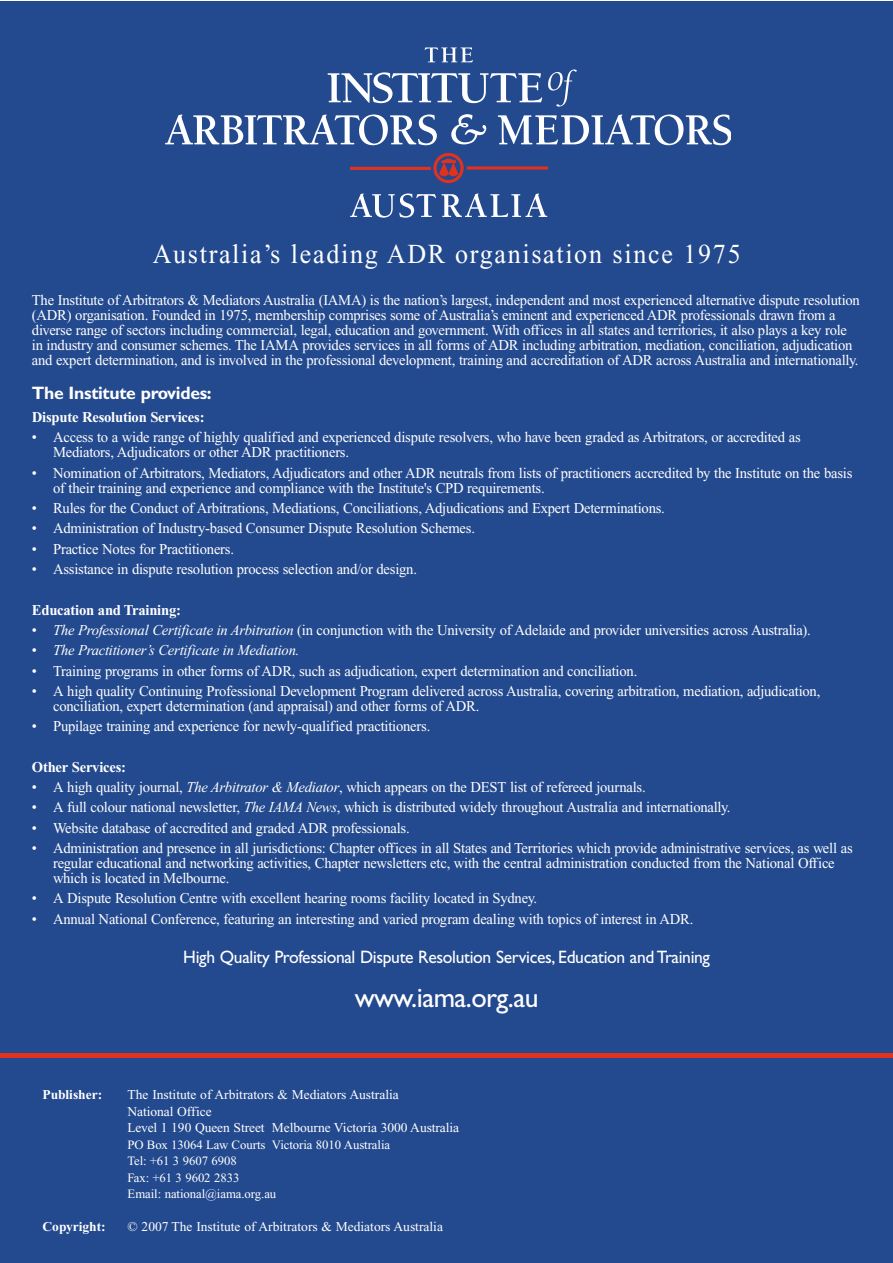
<style>
.page{position:relative;width:893px;height:1263px;background:#fff}
.page>*{position:absolute;margin:0;border:0;box-sizing:border-box;transform-origin:0 0}
.t1{font:28.5px "Gill Sans";letter-spacing:-.02em;color:#fff}
.t2{font:27.45px "Times New Roman";letter-spacing:.065em;color:#fff;scale:.95 1}
.t3{font:18px "Gill Sans";letter-spacing:-.02em;color:#fff}
.t4{font:700 18px "Gill Sans";letter-spacing:-.015em;color:#fff}
.t5{font:15px/15px "Times New Roman";letter-spacing:-.015em;color:#fff}
.t6{font:700 15px "Times New Roman";letter-spacing:-.015em;color:#fff}
.t7{font:italic 15px "Times New Roman";letter-spacing:-.015em;color:#fff}
.t8{font:13.5px/16.5px "Times New Roman";color:#fff}
.t9{font:700 13.5px "Times New Roman";color:#fff}
.t10{font:12.75px/16.5px "Times New Roman";letter-spacing:-.005em;color:#fff}
.s1{font-style:italic}
.s2{font-style:normal}
</style>
<div class="page">
<div style="left:0;top:2px;width:892px;height:1261px;background:#23498e"></div>
<div style="left:0;top:1053px;width:892px;height:5px;background:#e13220"></div>
<svg style="left:424px;top:47px;width:49px;height:15px"></svg>
<svg style="left:328px;top:72px;width:214px;height:31px"></svg>
<svg style="left:165px;top:115px;width:272px;height:30px"></svg>
<svg style="left:498px;top:115px;width:232px;height:30px"></svg>
<svg style="left:451px;top:114px;width:35px;height:30px"></svg>
<svg style="left:350px;top:194px;width:197px;height:24px"></svg>
<svg style="left:350px;top:152px;width:198px;height:32px"></svg>
<svg style="left:548px;top:69px;width:28px;height:38px"></svg>
<h2 class="t2" style="left:153px;top:244px;width:620px">Australia’s leading ADR organisation since 1975</h2>
<p class="t5" style="left:32px;top:293px;width:829px">The Institute of Arbitrators &amp; Mediators Australia (IAMA) is the nation’s largest, independent and most experienced alternative dispute resolution (ADR) organisation. Founded in 1975, membership comprises some of Australia’s eminent and experienced ADR professionals drawn from a diverse range of sectors including commercial, legal, education and government. With offices in all states and territories, it also plays a key role in industry and consumer schemes. The IAMA provides services in all forms of ADR including arbitration, mediation, conciliation, adjudication and expert determination, and is involved in the professional development, training and accreditation of ADR across Australia and internationally.</p>
<p class="t4" style="left:32px;top:386px;width:181px">The Institute provides:</p>
<p class="t6" style="left:32px;top:412px;width:174px">Dispute Resolution Services:</p>
<p class="t5" style="left:53px;top:431px;width:749px;text-indent:-21px">• Access to a wide range of highly qualified and experienced dispute resolvers, who have been graded as Arbitrators, or accredited as<br>Mediators, Adjudicators or other ADR practitioners.</p>
<p class="t5" style="left:53px;top:467px;width:800px;text-indent:-21px">• Nomination of Arbitrators, Mediators, Adjudicators and other ADR neutrals from lists of practitioners accredited by the Institute on the basis of their training and experience and compliance with the Institute's CPD requirements.</p>
<p class="t5" style="left:32px;top:502px;width:634px">• Rules for the Conduct of Arbitrations, Mediations, Conciliations, Adjudications and Expert Determinations.</p>
<p class="t5" style="left:32px;top:522px;width:444px">• Administration of Industry-based Consumer Dispute Resolution Schemes.</p>
<p class="t5" style="left:32px;top:543px;width:204px">• Practice Notes for Practitioners.</p>
<p class="t5" style="left:32px;top:563px;width:386px">• Assistance in dispute resolution process selection and/or design.</p>
<p class="t6" style="left:32px;top:605px;width:151px">Education and Training:</p>
<p class="t5" style="left:32px;top:624px;width:780px">• <span class="s1">The Professional Certificate in Arbitration</span> (in conjunction with the University of Adelaide and provider universities across Australia).</p>
<p class="t7" style="left:32px;top:644px;width:269px"><span class="s2">•</span> The Practitioner’s Certificate in Mediation.</p>
<p class="t5" style="left:32px;top:664px;width:607px">• Training programs in other forms of ADR, such as adjudication, expert determination and conciliation.</p>
<p class="t5" style="left:53px;top:685px;width:768px;text-indent:-21px">• A high quality Continuing Professional Development Program delivered across Australia, covering arbitration, mediation, adjudication, conciliation, expert determination (and appraisal) and other forms of ADR.</p>
<p class="t5" style="left:32px;top:720px;width:400px">• Pupilage training and experience for newly-qualified practitioners.</p>
<p class="t6" style="left:32px;top:762px;width:96px">Other Services:</p>
<p class="t5" style="left:32px;top:781px;width:615px">• A high quality journal, <span class="s1">The Arbitrator &amp; Mediator</span>, which appears on the DEST list of refereed journals.</p>
<p class="t5" style="left:32px;top:801px;width:700px">• A full colour national newsletter, <span class="s1">The IAMA News</span>, which is distributed widely throughout Australia and internationally.</p>
<p class="t5" style="left:32px;top:822px;width:379px">• Website database of accredited and graded ADR professionals.</p>
<p class="t5" style="left:53px;top:842px;width:801px;text-indent:-21px">• Administration and presence in all jurisdictions: Chapter offices in all States and Territories which provide administrative services, as well as regular educational and networking activities, Chapter newsletters etc, with the central administration conducted from the National Office which is located in Melbourne.</p>
<p class="t5" style="left:32px;top:892px;width:507px">• A Dispute Resolution Centre with excellent hearing rooms facility located in Sydney.</p>
<p class="t5" style="left:32px;top:913px;width:663px">• Annual National Conference, featuring an interesting and varied program dealing with topics of interest in ADR.</p>
<p class="t3" style="left:183px;top:950px;width:528px">High Quality Professional Dispute Resolution Services, Education and Training</p>
<h1 class="t1" style="left:354px;top:987px;width:185px">www.iama.org.au</h1>
<p class="t9" style="left:43px;top:1091px;width:61px">Publisher:</p>
<p class="t8" style="left:127px;top:1088px;width:333px">The Institute of Arbitrators &amp; Mediators Australia<br>National Office<br>Level 1 190 Queen Street Melbourne Victoria 3000 Australia</p>
<p class="t10" style="left:128px;top:1138px;width:264px">PO Box 13064 Law Courts Victoria 8010 Australia<br>Tel: +61 3 9607 6908<br>Fax: +61 3 9602 2833<br>Email: national@iama.org.au</p>
<p class="t9" style="left:43px;top:1223px;width:65px">Copyright:</p>
<p class="t8" style="left:128px;top:1220px;width:317px">© 2007 The Institute of Arbitrators &amp; Mediators Australia</p>
</div>
